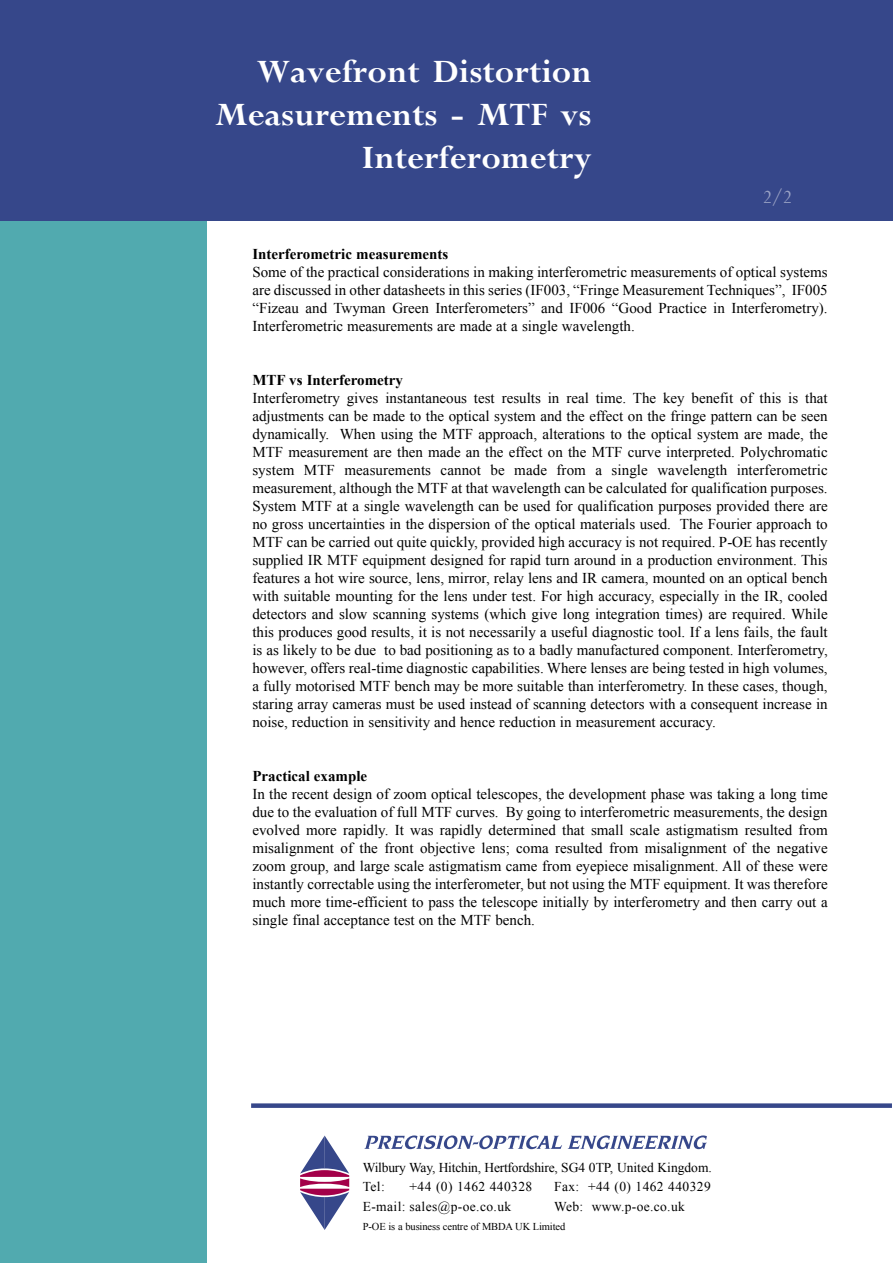
<style>
.page{position:relative;width:893px;height:1263px;background:#fff}
.page>*{position:absolute;margin:0;border:0;box-sizing:border-box;transform-origin:0 0}
.t1{font:700 36px/43.2px "M Perpetua";color:#fff;text-align:right}
.t2{font:21px "M Perpetua";color:#9ba3c5}
.t3{font:15px/18px "Times New Roman";color:#000;text-align:justify}
.t4{font:700 15px "Times New Roman";color:#000}
.t5{font:13.5px "Times New Roman";letter-spacing:.03em;color:#000}
.t6{font:13.5px "Times New Roman";color:#000}
.t7{font:13.5px "Times New Roman";letter-spacing:.025em;color:#000}
.t8{font:10.5px "Times New Roman";letter-spacing:-.01em;color:#000}
</style>
<div class="page">
<div style="left:0;top:0;width:893px;height:221px;background:#36478a"></div>
<div style="left:251px;top:1103px;width:641px;height:5px;background:#36478a"></div>
<div style="left:0;top:221px;width:206px;height:1042px;background:#51aaaf"></div>
<svg style="left:300px;top:1135px;width:49px;height:95px"></svg>
<svg style="left:364px;top:1135px;width:198px;height:14px"></svg>
<svg style="left:568px;top:1135px;width:139px;height:14px"></svg>
<p class="t1" style="left:215px;top:51px;width:378px">Wavefront Distortion<br>Measurements - MTF vs<br>Interferometry</p>
<p class="t2" style="left:763px;top:186px;width:31px">2/2</p>
<p class="t4" style="left:252px;top:245px;width:197px">Interferometric measurements</p>
<p class="t3" style="left:252px;top:262px;width:577px">Some of the practical considerations in making interferometric measurements of optical systems are discussed in other datasheets in this series (IF003, “Fringe Measurement Techniques”, IF005 “Fizeau and Twyman Green Interferometers” and IF006 “Good Practice in Interferometry).<br>Interferometric measurements are made at a single wavelength.</p>
<p class="t4" style="left:252px;top:371px;width:152px">MTF vs Interferometry</p>
<p class="t3" style="left:252px;top:388px;width:577px">Interferometry gives instantaneous test results in real time. The key benefit of this is that adjustments can be made to the optical system and the effect on the fringe pattern can be seen dynamically. When using the MTF approach, alterations to the optical system are made, the MTF measurement are then made an the effect on the MTF curve interpreted. Polychromatic system MTF measurements cannot be made from a single wavelength interferometric measurement, although the MTF at that wavelength can be calculated for qualification purposes.<br>System MTF at a single wavelength can be used for qualification purposes provided there are no gross uncertainties in the dispersion of the optical materials used. The Fourier approach to MTF can be carried out quite quickly, provided high accuracy is not required. P-OE has recently supplied IR MTF equipment designed for rapid turn around in a production environment. This features a hot wire source, lens, mirror, relay lens and IR camera, mounted on an optical bench with suitable mounting for the lens under test. For high accuracy, especially in the IR, cooled detectors and slow scanning systems (which give long integration times) are required. While this produces good results, it is not necessarily a useful diagnostic tool. If a lens fails, the fault is as likely to be due to bad positioning as to a badly manufactured component. Interferometry, however, offers real-time diagnostic capabilities. Where lenses are being tested in high volumes, a fully motorised MTF bench may be more suitable than interferometry. In these cases, though, staring array cameras must be used instead of scanning detectors with a consequent increase in noise, reduction in sensitivity and hence reduction in measurement accuracy.</p>
<p class="t4" style="left:252px;top:767px;width:116px">Practical example</p>
<p class="t3" style="left:252px;top:784px;width:577px">In the recent design of zoom optical telescopes, the development phase was taking a long time due to the evaluation of full MTF curves. By going to interferometric measurements, the design evolved more rapidly. It was rapidly determined that small scale astigmatism resulted from misalignment of the front objective lens; coma resulted from misalignment of the negative zoom group, and large scale astigmatism came from eyepiece misalignment. All of these were instantly correctable using the interferometer, but not using the MTF equipment. It was therefore much more time-efficient to pass the telescope initially by interferometry and then carry out a single final acceptance test on the MTF bench.</p>
<p class="t6" style="left:363px;top:1159px;width:351px">Wilbury Way, Hitchin, Hertfordshire, SG4 0TP, United Kingdom.</p>
<p class="t6" style="left:363px;top:1179px;width:24px">Tel:</p>
<p class="t5" style="left:410px;top:1179px;width:124px">+44 (0) 1462 440328</p>
<p class="t5" style="left:554px;top:1179px;width:158px">Fax: +44 (0) 1462 440329</p>
<p class="t5" style="left:363px;top:1198px;width:150px">E-mail: sales@p-oe.co.uk</p>
<p class="t7" style="left:554px;top:1198px;width:132px">Web: www.p-oe.co.uk</p>
<p class="t8" style="left:363px;top:1220px;width:204px">P-OE is a business centre of MBDA UK Limited</p>
</div>
